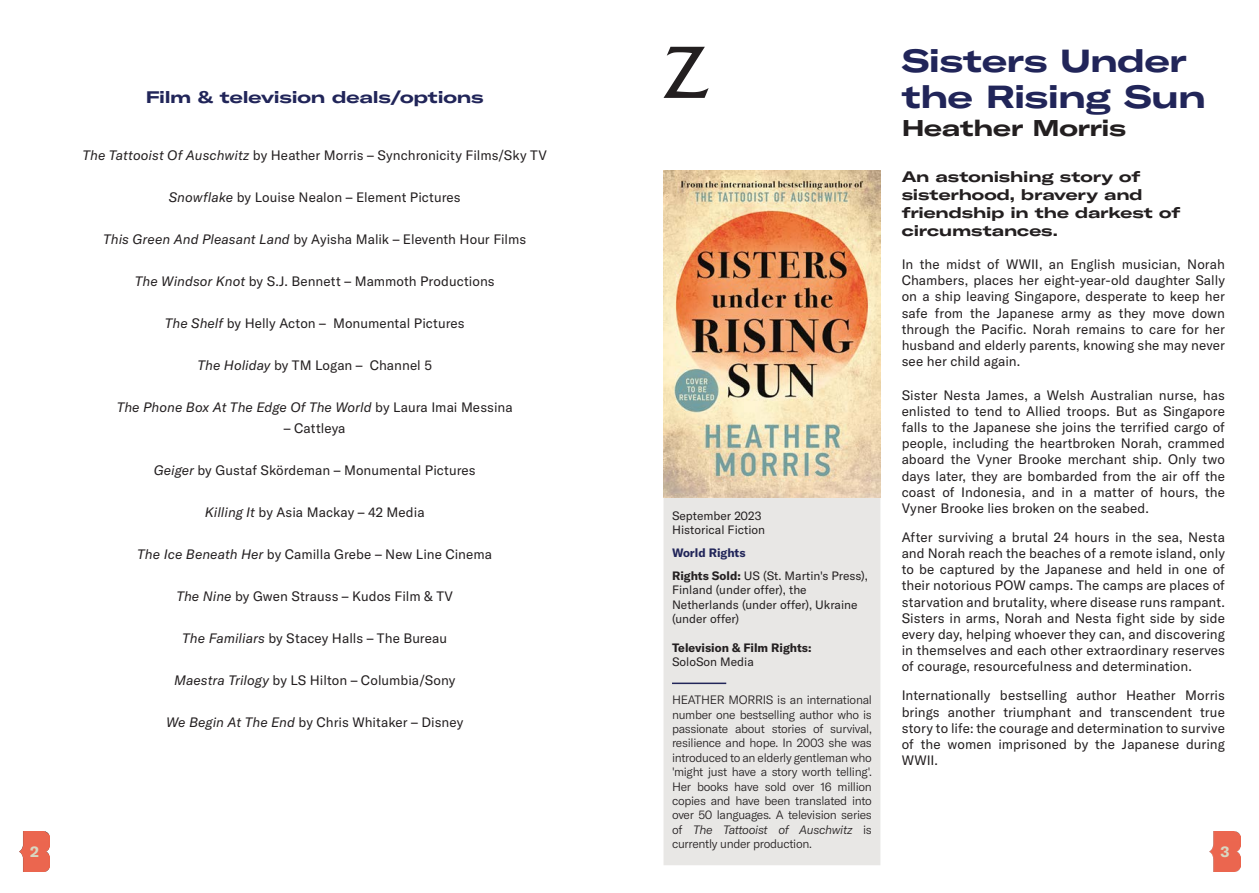
<style>
.page{position:relative;width:1259px;height:893px;background:#fff}
.page>*{position:absolute;margin:0;border:0;box-sizing:border-box;transform-origin:0 0}
.Heading_2{font:31.5px/36px "GT America Exp Bd";letter-spacing:-.015em;color:#212559}
.Heading_2-2{font:22.5px "GT America Exp Bd";letter-spacing:-.015em;color:#231f20}
.t1{font:16.5px "GT America Exp Bd";letter-spacing:-.01em;color:#212559}
.Intro_paragraph{font:15px/18px "GT America Exp Bd";letter-spacing:-.005em;color:#231f20}
.t2{font:700 15px "GT America";color:#d8d7c2}
.Intro_paragraph-2{font:13.5px/16.2px "GT America";letter-spacing:.005em;color:#231f20;text-align:justify}
.t3{font:italic 13.5px "GT America";letter-spacing:.005em;color:#231f20}
.Panel__Author_biogra{font:300 12px/14.4px "GT America";letter-spacing:-.025em;color:#231f20;text-align:justify}
.Panel__World_Rights{font:12px/14.4px "GT America";color:#231f20}
.Panel__Text{font:700 12px/14.4px "GT America";color:#231f20}
.Panel__Text-2{font:12px "GT America";color:#231f20}
.Panel__World_Rights-2{font:700 12px "GT America";color:#212559}
.s1{font-style:italic}
.s2{font-style:normal}
.s3{font-weight:700}
.s4{font-weight:400}
</style>
<div class="page">
<img style="left:1209px;top:831px;width:31px;height:40px">
<img style="left:19px;top:831px;width:31px;height:40px">
<div style="left:663px;top:497px;width:217px;height:368px;background:#e8e7e5"></div>
<hr style="left:672px;top:683px;width:54px;height:1px;background:#212559">
<img style="left:663px;top:170px;width:217px;height:327px">
<svg style="left:663px;top:47px;width:45px;height:51px"></svg>
<p class="t1" style="left:146px;top:87px;width:339px">Film &amp; television deals/options</p>
<p class="Heading_2" style="left:901px;top:42px;width:306px">Sisters Under the Rising Sun</p>
<p class="Heading_2-2" style="left:901px;top:114px;width:226px">Heather Morris</p>
<p class="Intro_paragraph-2" style="left:82px;top:147px;width:466px"><span class="s1">The Tattooist Of Auschwitz</span> by Heather Morris – Synchronicity Films/Sky TV</p>
<p class="Intro_paragraph-2" style="left:169px;top:189px;width:293px"><span class="s1">Snowflake</span> by Louise Nealon – Element Pictures</p>
<p class="Intro_paragraph-2" style="left:103px;top:231px;width:424px"><span class="s1">This Green And Pleasant Land</span> by Ayisha Malik – Eleventh Hour Films</p>
<p class="Intro_paragraph-2" style="left:135px;top:273px;width:361px"><span class="s1">The Windsor Knot</span> by S.J. Bennett – Mammoth Productions</p>
<p class="Intro_paragraph-2" style="left:165px;top:315px;width:301px"><span class="s1">The Shelf</span> by Helly Acton – Monumental Pictures</p>
<p class="Intro_paragraph-2" style="left:197px;top:357px;width:236px"><span class="s1">The Holiday</span> by TM Logan – Channel 5</p>
<p class="t3" style="left:117px;top:400px;width:397px">The Phone Box At The Edge Of The World <span class="s2">by Laura Imai Messina</span></p>
<p class="Intro_paragraph-2" style="left:284px;top:420px;width:63px">– Cattleya</p>
<p class="Intro_paragraph-2" style="left:154px;top:462px;width:323px"><span class="s1">Geiger</span> by Gustaf Skördeman – Monumental Pictures</p>
<p class="Intro_paragraph-2" style="left:205px;top:504px;width:221px"><span class="s1">Killing It</span> by Asia Mackay – 42 Media</p>
<p class="Intro_paragraph-2" style="left:137px;top:546px;width:356px"><span class="s1">The Ice Beneath Her</span> by Camilla Grebe – New Line Cinema</p>
<p class="Intro_paragraph-2" style="left:176px;top:588px;width:278px"><span class="s1">The Nine</span> by Gwen Strauss – Kudos Film &amp; TV</p>
<p class="Intro_paragraph-2" style="left:182px;top:630px;width:266px"><span class="s1">The Familiars</span> by Stacey Halls – The Bureau</p>
<p class="Intro_paragraph-2" style="left:174px;top:672px;width:283px"><span class="s1">Maestra Trilogy</span> by LS Hilton – Columbia/Sony</p>
<p class="Intro_paragraph-2" style="left:166px;top:714px;width:299px"><span class="s1">We Begin At The End</span> by Chris Whitaker – Disney</p>
<p class="Intro_paragraph" style="left:901px;top:167px;width:280px">An astonishing story of sisterhood, bravery and friendship in the darkest of circumstances.</p>
<p class="Intro_paragraph-2" style="left:901px;top:256px;width:325px">In the midst of WWII, an English musician, Norah Chambers, places her eight-year-old daughter Sally on a ship leaving Singapore, desperate to keep her safe from the Japanese army as they move down through the Pacific. Norah remains to care for her husband and elderly parents, knowing she may never see her child again.</p>
<p class="Intro_paragraph-2" style="left:901px;top:387px;width:325px">Sister Nesta James, a Welsh Australian nurse, has enlisted to tend to Allied troops. But as Singapore falls to the Japanese she joins the terrified cargo of people, including the heartbroken Norah, crammed aboard the Vyner Brooke merchant ship. Only two days later, they are bombarded from the air off the coast of Indonesia, and in a matter of hours, the Vyner Brooke lies broken on the seabed.</p>
<p class="Intro_paragraph-2" style="left:901px;top:529px;width:325px">After surviving a brutal 24 hours in the sea, Nesta and Norah reach the beaches of a remote island, only to be captured by the Japanese and held in one of their notorious POW camps. The camps are places of starvation and brutality, where disease runs rampant.<br>Sisters in arms, Norah and Nesta fight side by side every day, helping whoever they can, and discovering in themselves and each other extraordinary reserves of courage, resourcefulness and determination.</p>
<p class="Intro_paragraph-2" style="left:901px;top:688px;width:325px">Internationally bestselling author Heather Morris brings another triumphant and transcendent true story to life: the courage and determination to survive of the women imprisoned by the Japanese during WWII.</p>
<p class="Panel__Text-2" style="left:672px;top:508px;width:91px">September 2023</p>
<p class="Panel__Text-2" style="left:672px;top:523px;width:95px">Historical Fiction</p>
<p class="Panel__World_Rights-2" style="left:672px;top:545px;width:75px">World Rights</p>
<p class="Panel__World_Rights" style="left:672px;top:568px;width:197px"><span class="s3">Rights Sold:</span> US (St. Martin's Press),<br>Finland (under offer), the<br>Netherlands (under offer), Ukraine (under offer)</p>
<p class="Panel__Text" style="left:672px;top:640px;width:141px">Television &amp; Film Rights:<br><span class="s4">SoloSon Media</span></p>
<p class="Panel__Author_biogra" style="left:672px;top:693px;width:201px">HEATHER MORRIS is an international number one bestselling author who is passionate about stories of survival, resilience and hope. In 2003 she was introduced to an elderly gentleman who 'might just have a story worth telling'.<br>Her books have sold over 16 million copies and have been translated into over 50 languages. A television series of <span class="s1">The Tattooist of Auschwitz</span> is currently under production.</p>
<p class="t2" style="left:30px;top:842px;width:10px">2</p>
<p class="t2" style="left:1220px;top:842px;width:11px">3</p>
</div>
